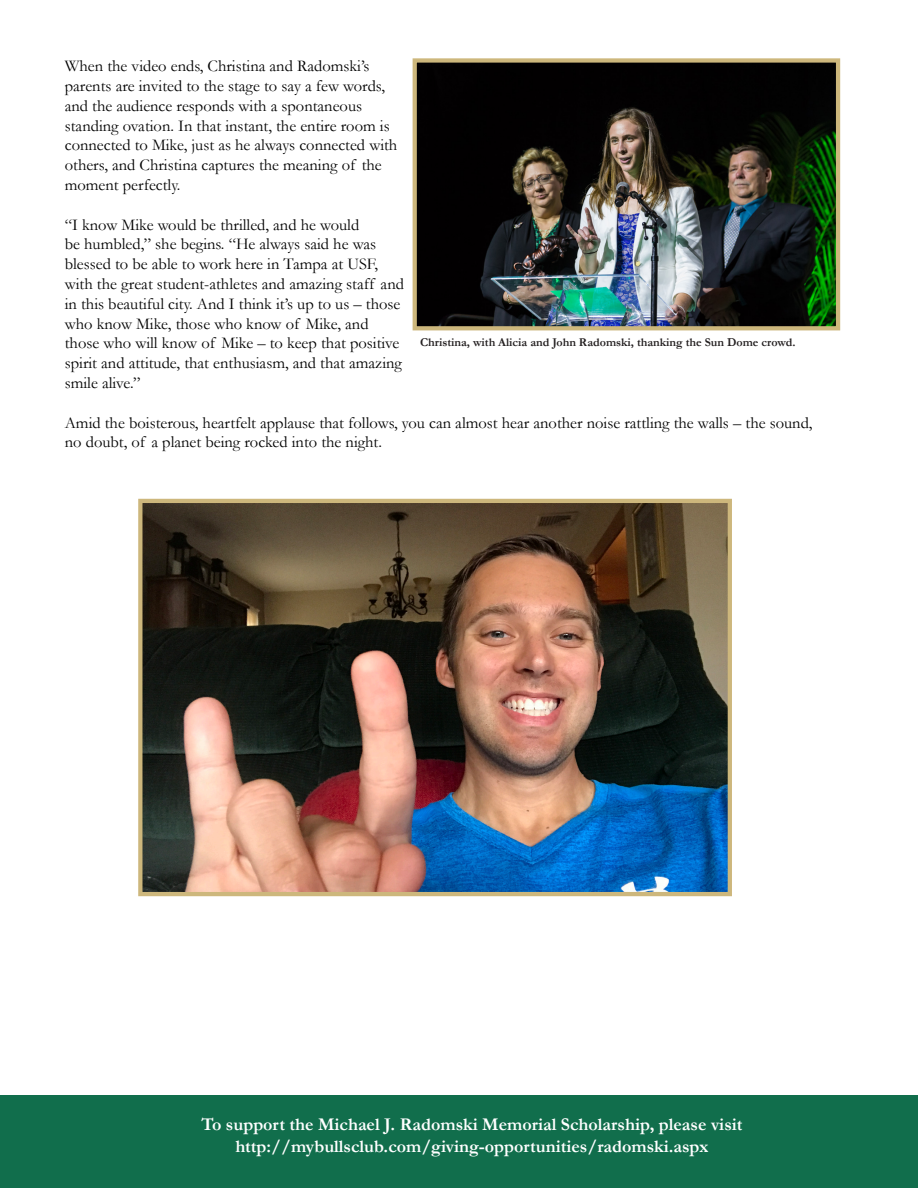
<style>
.page{position:relative;width:918px;height:1188px;background:#fff}
.page>*{position:absolute;margin:0;border:0;box-sizing:border-box;transform-origin:0 0}
.t1{font:700 18px "Garamond";color:#fff}
.t2{font:16.5px/19.8px "Garamond";color:#000}
.t3{font:700 12px "Garamond";color:#231f20}
</style>
<div class="page">
<div style="left:0;top:1095px;width:918px;height:93px;background:#116e4c"></div>
<img style="left:143px;top:504px;width:584px;height:387px">
<div style="left:138px;top:499px;width:594px;height:397px;border:4px solid #cdb77c"></div>
<img style="left:418px;top:63px;width:417px;height:262px">
<div style="left:413px;top:58px;width:427px;height:272px;border:4px solid #cdb77c"></div>
<p class="t2" style="left:65px;top:56px;width:334px">When the video ends, Christina and Radomski’s parents are invited to the stage to say a few words, and the audience responds with a spontaneous standing ovation. In that instant, the entire room is connected to Mike, just as he always connected with others, and Christina captures the meaning of the moment perfectly.</p>
<p class="t2" style="left:65px;top:214px;width:341px">“I know Mike would be thrilled, and he would<br>be humbled,” she begins. “He always said he was blessed to be able to work here in Tampa at USF, with the great student-athletes and amazing staff and in this beautiful city. And I think it’s up to us – those who know Mike, those who know of Mike, and those who will know of Mike – to keep that positive spirit and attitude, that enthusiasm, and that amazing smile alive.”</p>
<p class="t2" style="left:65px;top:412px;width:749px">Amid the boisterous, heartfelt applause that follows, you can almost hear another noise rattling the walls – the sound, no doubt, of a planet being rocked into the night.</p>
<p class="t3" style="left:420px;top:334px;width:377px">Christina, with Alicia and John Radomski, thanking the Sun Dome crowd.</p>
<p class="t1" style="left:201px;top:1112px;width:543px">To support the Michael J. Radomski Memorial Scholarship, please visit</p>
<p class="t1" style="left:235px;top:1134px;width:475px">http://mybullsclub.com/giving-opportunities/radomski.aspx</p>
</div>
